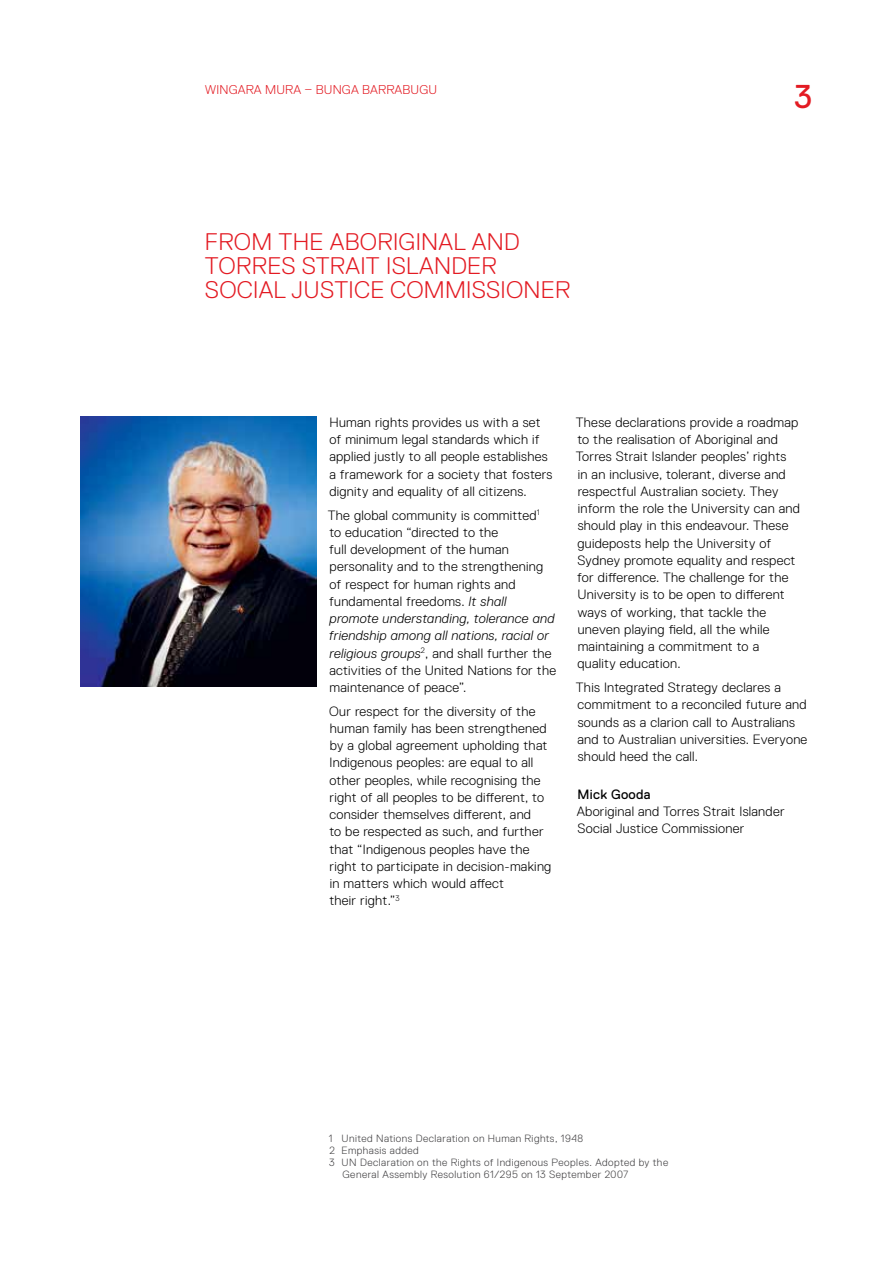
<style>
.page{position:relative;width:893px;height:1263px;background:#fff}
.page>*{position:absolute;margin:0;border:0;box-sizing:border-box;transform-origin:0 0}
.t1{font:33px "Replica Std";color:#e31b23}
.t2{font:300 24px/24px "Replica Std";letter-spacing:.01em;color:#e31b23}
.t3{font:300 13.5px/17.2px "Replica Std";letter-spacing:.02em;color:#000}
.t4{font:13.5px "Replica Std";color:#000}
.t5{font:300 12.75px "Replica Std";letter-spacing:.01em;color:#e31b23}
.t6{font:300 10.5px "Replica Std";letter-spacing:.04em;color:#414042}
.s1{font-style:italic}
</style>
<div class="page">
<img style="left:81px;top:417px;width:235px;height:270px">
<p class="t5" style="left:205px;top:82px;width:232px">wingara mu ra – bu nga barrabugu</p>
<h2 class="t2" style="left:205px;top:229px;width:367px">From the Aboriginal and<br>Torres Strait Islander<br>Social Justice Comm issioner</h2>
<h1 class="t1" style="left:794px;top:78px;width:20px">3</h1>
<p class="t3" style="left:329px;top:414px;width:225px">H uman rights provides us with a set of minimum legal standards which if applied justly to all people establishes a framework for a society that fosters dignity and equality of all citizens.</p>
<p class="t3" style="left:328px;top:506px;width:230px">The global community is committed<sup>1<br></sup>to education “directed to the<br>full development of the human personality and to the strengthening of respect for human rights and fundamental freedoms. <span class="s1">It shall promote understanding, tolerance and friendship among all nations, racial or religious groups</span><sup>2</sup>, and shall further the activities of the United Nations for the maintenance of peace”.</p>
<p class="t3" style="left:329px;top:702px;width:224px">Our respect for the diversity of the human family has been strengthened by a global agreement upholding that<br>I ndigenous peoples: are equal to all other peoples, while recognising the right of all peoples to be different, to consider themselves different, and<br>to be respected as such, and further that “I ndigenous peoples have the right to participate in decision‑making in matters which would affect<br>their right.”<sup>3</sup></p>
<p class="t3" style="left:576px;top:414px;width:226px">These declarations provide a roadmap to the realisation of Aboriginal and Torres Strait Islander peoples’ rights<br>in an inclusive, tolerant, diverse and respectful Australian society. They inform the role the University can and should play in this endeavour. These guideposts help the University of Sydney promote equality and respect for difference. The challenge for the University is to be open to different ways of working, that tackle the uneven playing field, all the while maintaining a commitment to a<br>quality education.</p>
<p class="t3" style="left:576px;top:679px;width:233px">This I ntegrated Strategy declares a commitment to a reconciled future and sounds as a clarion call to Australians and to Australian universities. Everyone should heed the call.</p>
<p class="t4" style="left:578px;top:787px;width:75px">Mick Gooda</p>
<p class="t3" style="left:577px;top:803px;width:209px">Aboriginal and Torres Strait Islander<br>Social Justice Commissioner</p>
<p class="t6" style="left:329px;top:1132px;width:256px">1 United Nations Declaration on H uman Rights, 1948</p>
<p class="t6" style="left:330px;top:1144px;width:91px">2 Emphasis added</p>
<p class="t6" style="left:329px;top:1156px;width:340px">3 UN Declaration on the Rights of I ndigenous Peoples. Adopted by the</p>
<p class="t6" style="left:342px;top:1168px;width:287px">General Assembly Resolution 61/295 on 13 September 2007</p>
</div>
